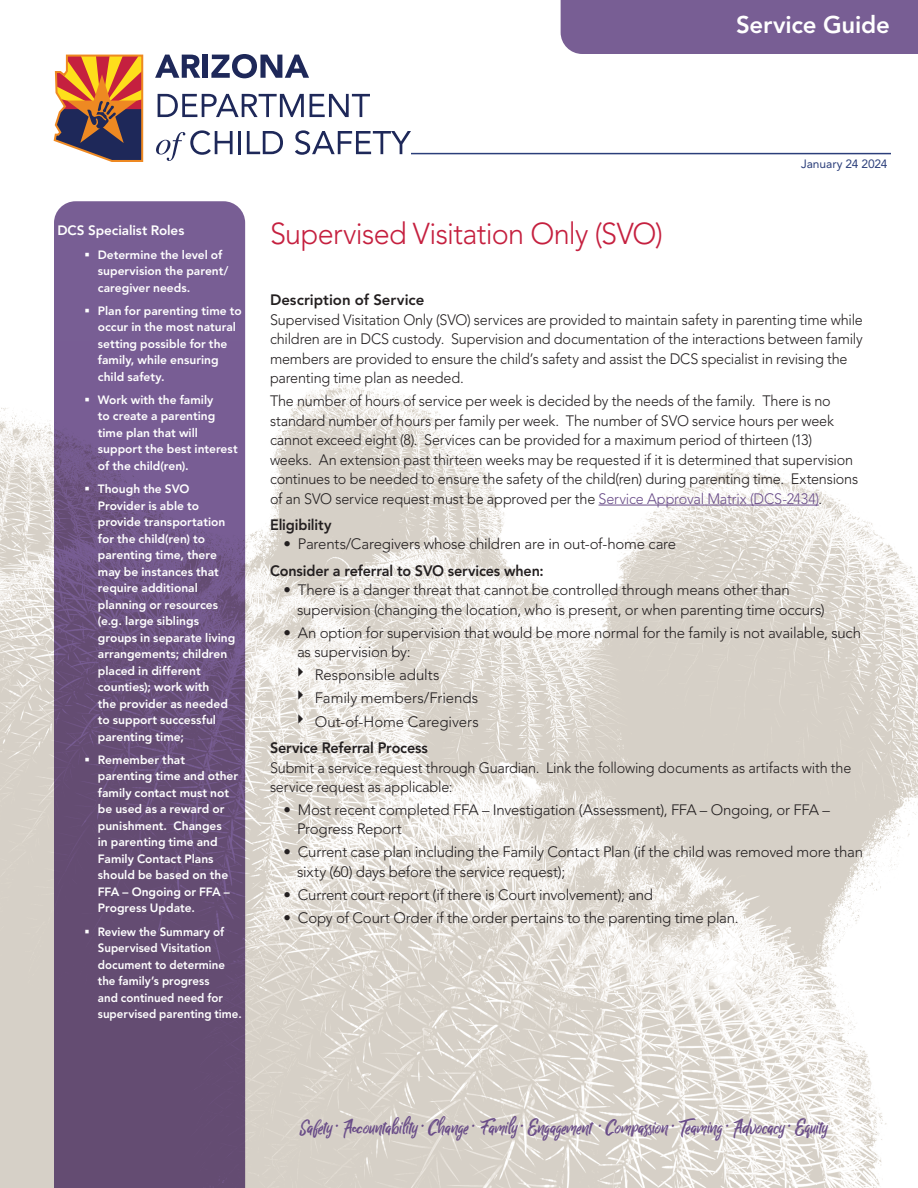
<style>
.page{position:relative;width:918px;height:1188px;background:#fff}
.page>*{position:absolute;margin:0;border:0;box-sizing:border-box;transform-origin:0 0}
.t1{font:300 30px "Avenir";letter-spacing:-.025em;color:#c5203f;scale:.96 1}
.t2{font:800 24px "Avenir";letter-spacing:-.01em;color:#fff}
.t3{font:22.5px "Billy Ohio Dua";color:#694c88}
.t4{font:300 15px/19.5px "Avenir";letter-spacing:-.01em;color:#231f20;scale:.96 1}
.t5{font:300 15px/19.5px "Avenir";letter-spacing:-.01em;color:#231f20}
.t6{font:800 15px "Avenir";letter-spacing:-.005em;color:#231f20;scale:.96 1}
.t7{font:800 15px "Avenir";letter-spacing:-.005em;color:#231f20}
.t8{font:800 13.5px "Avenir";letter-spacing:-.005em;color:#fff}
.t9{font:800 12px/16.5px "Avenir";color:#fff}
.t10{font:800 12px/16.5px "Avenir";color:#fff;scale:.96 1}
.t11{font:12px "Avenir";letter-spacing:-.005em;color:#2b3e7a}
.s1{color:#694c88}
</style>
<div class="page">
<img style="left:0;top:342px;width:918px;height:846px">
<svg style="left:54px;top:201px;width:191px;height:987px;background:#6c5380"></svg>
<svg style="left:155px;top:55px;width:45px;height:23px"></svg>
<div style="left:203px;top:55px;width:5px;height:23px;background:#1e2859"></div>
<svg style="left:211px;top:54px;width:98px;height:24px"></svg>
<svg style="left:158px;top:94px;width:146px;height:23px"></svg>
<svg style="left:310px;top:94px;width:60px;height:23px"></svg>
<svg style="left:156px;top:130px;width:77px;height:31px"></svg>
<hr style="left:238px;top:131px;width:3px;height:23px;background:#1e2859">
<svg style="left:247px;top:131px;width:36px;height:23px"></svg>
<svg style="left:295px;top:130px;width:116px;height:25px"></svg>
<svg style="left:53px;top:54px;width:91px;height:108px;background:#a97353"></svg>
<hr style="left:411px;top:153px;width:480px;height:1px;background:#2b3e7a">
<div style="left:561px;top:0;width:357px;height:54px;background:#785e94"></div>
<hr style="left:599px;top:505px;width:220px;height:1px;background:#694c88">
<svg style="left:85px;top:252px;width:4px;height:4px"></svg>
<svg style="left:85px;top:309px;width:4px;height:3px"></svg>
<svg style="left:85px;top:398px;width:4px;height:3px"></svg>
<svg style="left:85px;top:487px;width:4px;height:4px"></svg>
<svg style="left:85px;top:758px;width:4px;height:3px"></svg>
<svg style="left:85px;top:930px;width:4px;height:3px"></svg>
<svg style="left:298px;top:668px;width:5px;height:9px"></svg>
<svg style="left:298px;top:691px;width:5px;height:9px"></svg>
<svg style="left:298px;top:714px;width:5px;height:9px"></svg>
<h2 class="t2" style="left:736px;top:10px;width:155px">Service Guide</h2>
<p class="t8" style="left:57px;top:223px;width:128px">DCS Specialist Roles</p>
<p class="t9" style="left:98px;top:246px;width:132px">Determine the level of supervision the parent/ caregiver needs.</p>
<p class="t9" style="left:98px;top:302px;width:145px">Plan for parenting time to occur in the most natural setting possible for the family, while ensuring child safety.</p>
<p class="t9" style="left:98px;top:392px;width:141px">Work with the family<br>to create a parenting time plan that will support the best interest of the child(ren).</p>
<p class="t9" style="left:98px;top:481px;width:139px">Though the SVO<br>Provider is able to provide transportation for the child(ren) to parenting time, there may be instances that require additional planning or resources (e.g. large siblings groups in separate living arrangements; children placed in different counties); work with<br>the provider as needed to support successful parenting time;</p>
<p class="t9" style="left:98px;top:752px;width:142px">Remember that parenting time and other family contact must not be used as a reward or punishment. Changes<br>in parenting time and<br>Family Contact Plans should be based on the<br>FFA – Ongoing or FFA –<br>Progress Update.</p>
<p class="t10" style="left:98px;top:923px;width:151px">Review the Summary of<br>Supervised Visitation document to determine the family’s progress<br>and continued need for supervised parenting time.</p>
<h1 class="t1" style="left:270px;top:216px;width:411px">Supervised Visitation Only (SVO)</h1>
<p class="t11" style="left:801px;top:157px;width:88px">January 24 2024</p>
<p class="t7" style="left:270px;top:291px;width:156px">Description of Service</p>
<p class="t4" style="left:270px;top:310px;width:619px">Supervised Visitation Only (SVO) services are provided to maintain safety in parenting time while children are in DCS custody. Supervision and documentation of the interactions between family members are provided to ensure the child’s safety and assist the DCS specialist in revising the parenting time plan as needed.</p>
<p class="t4" style="left:270px;top:391px;width:614px">The number of hours of service per week is decided by the needs of the family. There is no standard number of hours per family per week. The number of SVO service hours per week cannot exceed eight (8). Services can be provided for a maximum period of thirteen (13) weeks. An extension past thirteen weeks may be requested if it is determined that supervision continues to be needed to ensure the safety of the child(ren) during parenting time. Extensions of an SVO service request must be approved per the <span class="s1">Service Approval Matrix (DCS-2434)</span>.</p>
<p class="t6" style="left:270px;top:516px;width:66px">Eligibility</p>
<p class="t5" style="left:284px;top:535px;width:394px">• Parents/Caregivers whose children are in out-of-home care</p>
<p class="t6" style="left:270px;top:562px;width:287px">Consider a referral to SVO services when:</p>
<p class="t5" style="left:297px;top:581px;width:529px;text-indent:-14px">• There is a danger threat that cannot be controlled through means other than supervision (changing the location, who is present, or when parenting time occurs)</p>
<p class="t5" style="left:297px;top:623px;width:566px;text-indent:-14px">• An option for supervision that would be more normal for the family is not available, such as supervision by:</p>
<p class="t5" style="left:315px;top:664px;width:165px;line-height:23px">Responsible adults<br>Family members/Friends<br>Out-of-Home Caregivers</p>
<p class="t6" style="left:270px;top:739px;width:166px">Service Referral Process</p>
<p class="t4" style="left:270px;top:758px;width:607px">Submit a service request through Guardian. Link the following documents as artifacts with the service request as applicable:</p>
<p class="t5" style="left:297px;top:800px;width:534px;text-indent:-14px">• Most recent completed FFA – Investigation (Assessment), FFA – Ongoing, or FFA –<br>Progress Report</p>
<p class="t5" style="left:297px;top:843px;width:568px;text-indent:-14px">• Current case plan including the Family Contact Plan (if the child was removed more than sixty (60) days before the service request);</p>
<p class="t5" style="left:284px;top:885px;width:371px">• Current court report (if there is Court involvement); and</p>
<p class="t5" style="left:284px;top:908px;width:457px">• Copy of Court Order if the order pertains to the parenting time plan.</p>
<h3 class="t3" style="left:300px;top:1112px;width:529px">Safety · Accountability · Change · Family · Engagement · Compassion · Teaming · Advocacy · Equity</h3>
</div>
